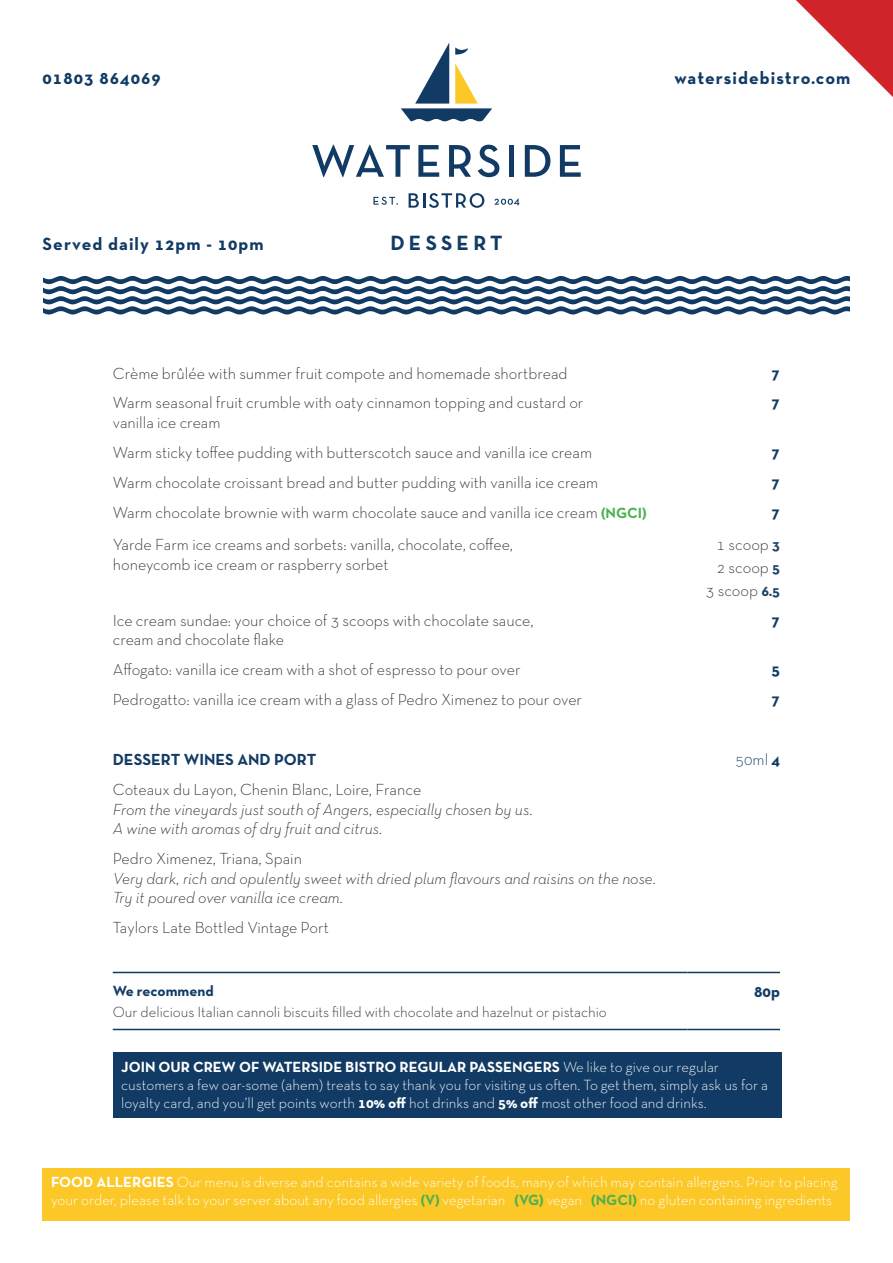
<style>
.page{position:relative;width:893px;height:1263px;background:#fff}
.page>*{position:absolute;margin:0;border:0;box-sizing:border-box;transform-origin:0 0}
.t1{font:700 21px "Neutra Text TF";letter-spacing:.2em;color:#113b65}
.t2{font:700 18px "Neutra Text TF";letter-spacing:.06em;color:#113b65}
.Food{font:300 16.35px/19.6px "Neutra Text TF";color:#312f30}
.Food-2{font:italic 300 16.35px/19.6px "Neutra Text TF";color:#312f30}
.t3{font:700 16.35px "Neutra Text TF";color:#113b65}
.t4{font:300 16.35px "Neutra Text TF";color:#113b65}
.Food-3{font:300 15px/18px "Neutra Text TF";color:#fff}
.t5{font:300 15px "Neutra Text TF";color:#312f30}
.Food-4{font:700 15px "Neutra Text TF";color:#113b65}
.s1{font-weight:700;font-size:15px;color:#4bb14f}
.s2{font-weight:700;font-size:15px;color:#1f416a}
.s3{font-weight:700}
.s4{font-style:normal}
.s5{font-weight:700;color:#4bb14f}
</style>
<div class="page">
<svg style="left:312px;top:145px;width:98px;height:32px"></svg>
<svg style="left:418px;top:145px;width:21px;height:32px"></svg>
<svg style="left:449px;top:145px;width:22px;height:32px"></svg>
<svg style="left:478px;top:145px;width:21px;height:32px"></svg>
<div style="left:509px;top:145px;width:5px;height:32px;background:#113b65"></div>
<svg style="left:525px;top:145px;width:25px;height:32px"></svg>
<svg style="left:560px;top:145px;width:21px;height:32px"></svg>
<svg style="left:409px;top:193px;width:75px;height:15px"></svg>
<svg style="left:373px;top:197px;width:25px;height:8px"></svg>
<svg style="left:494px;top:198px;width:25px;height:7px"></svg>
<svg style="left:401px;top:43px;width:91px;height:79px"></svg>
<svg style="left:796px;top:0;width:97px;height:97px"></svg>
<div style="left:43px;top:1168px;width:807px;height:52px;background:#fbc827"></div>
<svg style="left:43px;top:276px;width:807px;height:39px"></svg>
<hr style="left:113px;top:972px;width:574px;height:1px;background:#113b65">
<hr style="left:687px;top:972px;width:93px;height:1px;background:#113b65">
<hr style="left:113px;top:1029px;width:574px;height:1px;background:#113b65">
<hr style="left:687px;top:1029px;width:93px;height:1px;background:#113b65">
<div style="left:113px;top:1052px;width:668px;height:66px;background:#113b65"></div>
<p class="t2" style="left:43px;top:66px;width:120px">01803 864069</p>
<p class="t2" style="left:674px;top:66px;width:178px">watersidebistro.com</p>
<p class="t2" style="left:43px;top:232px;width:223px">Served daily 12pm - 10pm</p>
<p class="t1" style="left:390px;top:229px;width:114px">DESSERT</p>
<p class="Food" style="left:113px;top:363px;width:456px">Crème brûlée with summer fruit compote and homemade shortbread</p>
<p class="t3" style="left:771px;top:363px;width:10px">7</p>
<p class="Food" style="left:113px;top:393px;width:472px">Warm seasonal fruit crumble with oaty cinnamon topping and custard or vanilla ice cream</p>
<p class="t3" style="left:771px;top:393px;width:10px">7</p>
<p class="Food" style="left:113px;top:442px;width:481px">Warm sticky toffee pudding with butterscotch sauce and vanilla ice cream</p>
<p class="t3" style="left:771px;top:442px;width:10px">7</p>
<p class="Food" style="left:113px;top:472px;width:487px">Warm chocolate croissant bread and butter pudding with vanilla ice cream</p>
<p class="t3" style="left:771px;top:472px;width:10px">7</p>
<p class="Food" style="left:113px;top:502px;width:535px">Warm chocolate brownie with warm chocolate sauce and vanilla ice cream <span class="s1">(NGCI)</span></p>
<p class="t3" style="left:771px;top:502px;width:10px">7</p>
<p class="Food" style="left:113px;top:534px;width:402px">Yarde Farm ice creams and sorbets: vanilla, chocolate, coffee, honeycomb ice cream or raspberry sorbet</p>
<p class="Food" style="left:717px;top:534px;width:65px">1 scoop <span class="s2">3</span></p>
<p class="Food" style="left:717px;top:557px;width:65px">2 scoop <span class="s2">5</span></p>
<p class="Food" style="left:706px;top:580px;width:76px">3 scoop <span class="s2">6.5</span></p>
<p class="Food" style="left:113px;top:610px;width:422px">Ice cream sundae: your choice of 3 scoops with chocolate sauce, cream and chocolate flake</p>
<p class="t3" style="left:771px;top:610px;width:10px">7</p>
<p class="Food" style="left:113px;top:659px;width:409px">Affogato: vanilla ice cream with a shot of espresso to pour over</p>
<p class="t3" style="left:771px;top:659px;width:10px">5</p>
<p class="Food" style="left:113px;top:689px;width:471px">Pedrogatto: vanilla ice cream with a glass of Pedro Ximenez to pour over</p>
<p class="t3" style="left:771px;top:689px;width:10px">7</p>
<p class="t3" style="left:113px;top:749px;width:205px">DESSERT WINES AND PORT</p>
<p class="t4" style="left:736px;top:749px;width:46px">50ml <span class="s3">4</span></p>
<p class="Food-2" style="left:113px;top:779px;width:422px"><span class="s4">Coteaux du Layon, Chenin Blanc, Loire, France<br></span>From the vineyards just south of Angers, especially chosen by us.<br>A wine with aromas of dry fruit and citrus.</p>
<p class="Food-2" style="left:113px;top:848px;width:545px"><span class="s4">Pedro Ximenez, Triana, Spain<br></span>Very dark, rich and opulently sweet with dried plum flavours and raisins on the nose.<br>Try it poured over vanilla ice cream.</p>
<p class="Food" style="left:113px;top:917px;width:218px">Taylors Late Bottled Vintage Port</p>
<p class="Food-4" style="left:113px;top:981px;width:102px">We recommend</p>
<p class="t5" style="left:113px;top:1002px;width:496px">Our delicious Italian cannoli biscuits filled with chocolate and hazelnut or pistachio</p>
<p class="t3" style="left:754px;top:981px;width:27px">80p</p>
<p class="Food-3" style="left:121px;top:1057px;width:648px"><span class="s3">JOIN OUR CREW OF WATERSIDE BISTRO REGULAR PASSENGERS</span> We like to give our regular customers a few oar-some (ahem) treats to say thank you for visiting us often. To get them, simply ask us for a loyalty card, and you’ll get points worth <span class="s3">10% off</span> hot drinks and <span class="s3">5% off</span> most other food and drinks.</p>
<p class="Food-3" style="left:51px;top:1173px;width:788px"><span class="s3">FOOD ALLERGIES</span> Our menu is diverse and contains a wide variety of foods, many of which may contain allergens. Prior to placing your order, please talk to your server about any food allergies <span class="s5">(V)</span> vegetarian <span class="s5">(VG)</span> vegan <span class="s5">(NGCI)</span> no gluten containing ingredients</p>
</div>
